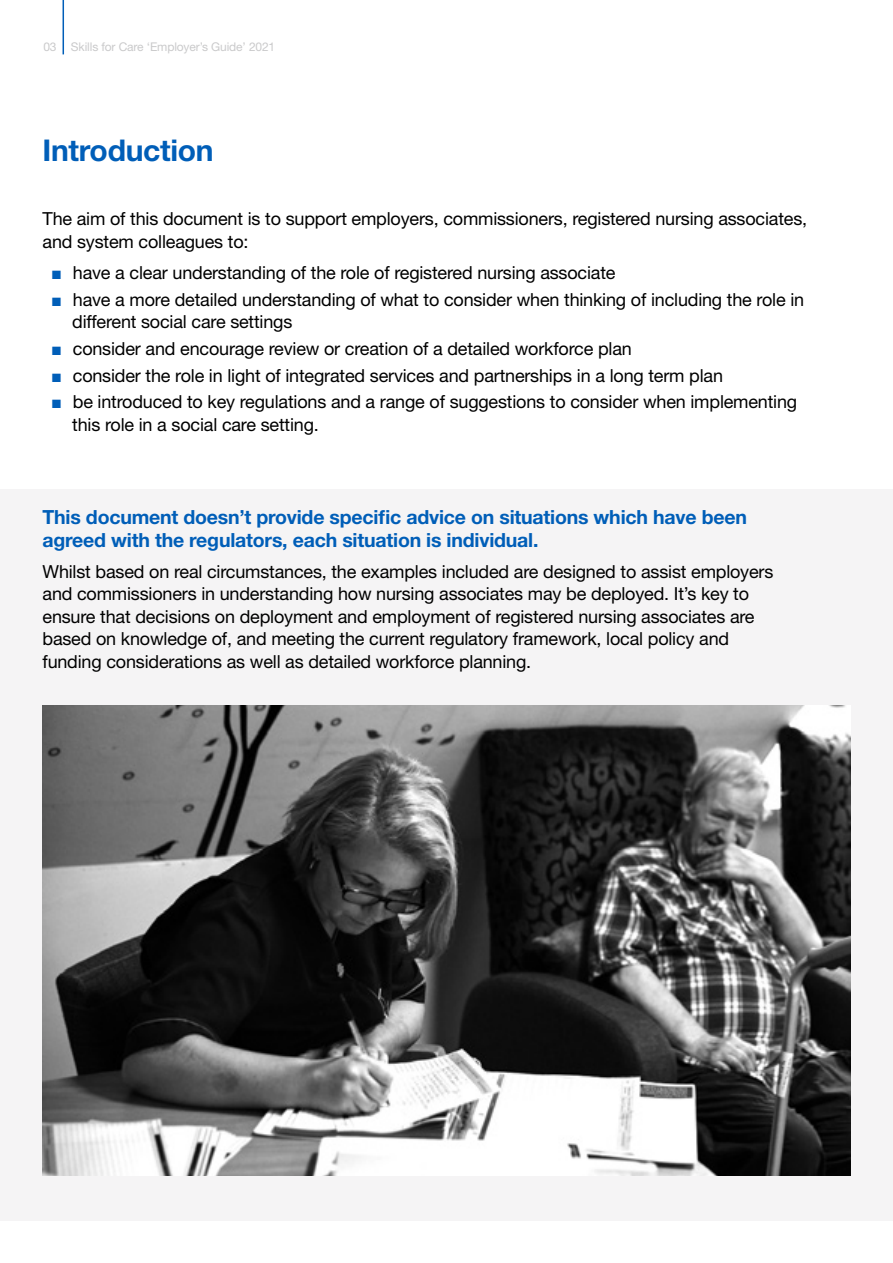
<style>
.page{position:relative;width:893px;height:1263px;background:#fff}
.page>*{position:absolute;margin:0;border:0;box-sizing:border-box;transform-origin:0 0}
.t1{font:700 30px "Helvetica Neue LT Std";letter-spacing:-.01em;color:#005eb8}
.t2{font:700 19.5px/22.5px "Helvetica Neue LT Std";letter-spacing:-.01em;color:#005eb8}
.t3{font:18px/22.5px "Helvetica Neue LT Std";letter-spacing:-.01em;color:#000}
.t4{font:12px "Helvetica Neue LT Std";letter-spacing:-.01em;color:#cacacb}
.s1{font-family:"Arial";color:#005eb8}
</style>
<div class="page">
<hr style="left:63px;top:0;width:1px;height:54px;background:#005eb8">
<div style="left:0;top:489px;width:893px;height:731px;background:#f5f4f5"></div>
<img style="left:43px;top:706px;width:807px;height:470px">
<p class="t4" style="left:43px;top:40px;width:233px">03 Skills for Care ‘Employer’s Guide’ 2021</p>
<h1 class="t1" style="left:43px;top:131px;width:173px">Introduction</h1>
<p class="t3" style="left:43px;top:208px;width:766px">The aim of this document is to support employers, commissioners, registered nursing associates, and system colleagues to:</p>
<p class="t3" style="left:51px;top:261px;width:566px"><span class="s1">■</span> have a clear understanding of the role of registered nursing associate</p>
<p class="t3" style="left:72px;top:288px;width:733px;text-indent:-21px"><span class="s1">■</span> have a more detailed understanding of what to consider when thinking of including the role in different social care settings</p>
<p class="t3" style="left:51px;top:337px;width:582px"><span class="s1">■</span> consider and encourage review or creation of a detailed workforce plan</p>
<p class="t3" style="left:51px;top:364px;width:673px"><span class="s1">■</span> consider the role in light of integrated services and partnerships in a long term plan</p>
<p class="t3" style="left:72px;top:391px;width:726px;text-indent:-21px"><span class="s1">■</span> be introduced to key regulations and a range of suggestions to consider when implementing this role in a social care setting.</p>
<p class="t2" style="left:43px;top:506px;width:706px">This document doesn’t provide specific advice on situations which have been agreed with the regulators, each situation is individual.</p>
<p class="t3" style="left:43px;top:560px;width:732px">Whilst based on real circumstances, the examples included are designed to assist employers and commissioners in understanding how nursing associates may be deployed. It’s key to ensure that decisions on deployment and employment of registered nursing associates are based on knowledge of, and meeting the current regulatory framework, local policy and funding considerations as well as detailed workforce planning.</p>
</div>
